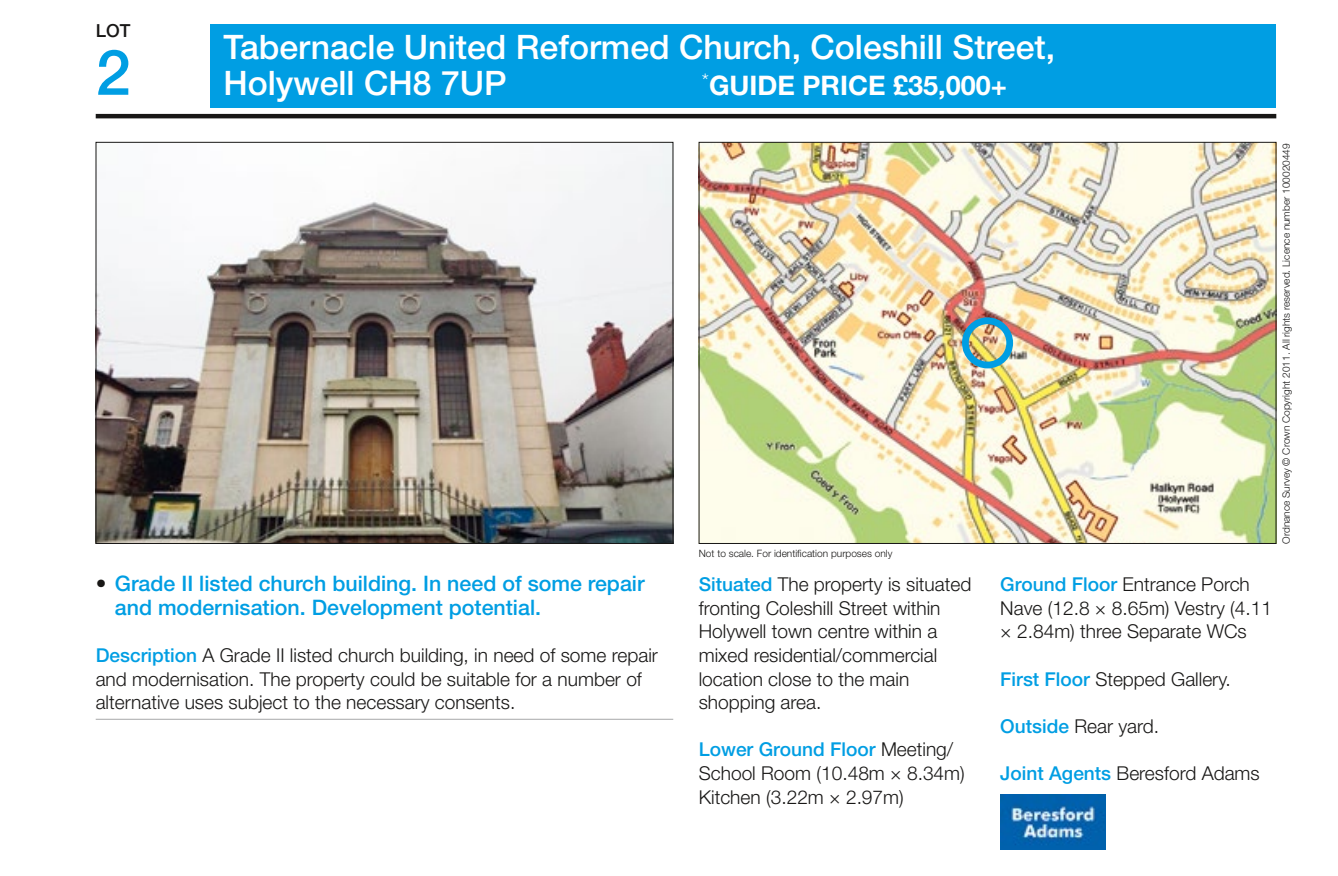
<style>
.page{position:relative;width:1338px;height:876px;background:#fff}
.page>*{position:absolute;margin:0;border:0;box-sizing:border-box;transform-origin:0 0}
.t1{font:500 63px "Helvetica Neue LT Std";color:#009ee3}
.t2{font:500 33.75px "Helvetica Neue LT Std";color:#fff}
.t3{font:700 27px "Helvetica Neue LT Std";color:#fff}
.t4{font:500 21.38px/23.6px "Helvetica Neue LT Std";color:#009ee3}
.t5{font:300 19.12px/23.6px "Helvetica Neue LT Std";color:#181716}
.t6{font:500 18px "Helvetica Neue LT Std";color:#181716}
.t7{font:300 10.12px "Helvetica Neue LT Std";color:#181716}
.s1{color:#181716}
.s2{font-weight:500;color:#009ee3}
</style>
<div class="page">
<div style="left:210px;top:25px;width:1066px;height:83px;background:#009ee3"></div>
<hr style="left:96px;top:114px;width:1180px;height:4px;background:#181716">
<img style="left:98px;top:144px;width:573px;height:398px">
<img style="left:700px;top:144px;width:574px;height:398px">
<hr style="left:96px;top:719px;width:577px;height:1px;background:#b1b2b3">
<img style="left:1000px;top:794px;width:105px;height:56px">
<div style="left:961px;top:317px;width:51px;height:51px;border:7px solid #009ee3;border-radius:50%"></div>
<p class="t6" style="left:96px;top:20px;width:36px">LOT</p>
<h1 class="t1" style="left:96px;top:35px;width:37px">2</h1>
<h2 class="t2" style="left:223px;top:27px;width:833px">Tabernacle United Reformed Church, Coleshill Street,</h2>
<h2 class="t2" style="left:223px;top:63px;width:285px">Holywell CH8 7UP</h2>
<h3 class="t3" style="left:702px;top:68px;width:306px"><sup>*</sup>GUIDE PRICE £35,000+</h3>
<p class="t4" style="left:115px;top:571px;width:531px;text-indent:-19px"><span class="s1">•</span> Grade II listed church building. In need of some repair and modernisation. Development potential.</p>
<p class="t5" style="left:96px;top:643px;width:563px"><span class="s2">Description</span> A Grade II listed church building, in need of some repair and modernisation. The property could be suitable for a number of alternative uses subject to the necessary consents.</p>
<p class="t7" style="left:698px;top:547px;width:195px">Not to scale. For identification purposes only</p>
<p class="t5" style="left:698px;top:572px;width:274px"><span class="s2">Situated</span> The property is situated fronting Coleshill Street within<br>Holywell town centre within a mixed residential/commercial location close to the main shopping area.</p>
<p class="t5" style="left:698px;top:737px;width:267px"><span class="s2">Lower Ground Floor</span> Meeting/<br>School Room (10.48m × 8.34m)<br>Kitchen (3.22m × 2.97m)</p>
<p class="t5" style="left:1000px;top:572px;width:273px"><span class="s2">Ground Floor</span> Entrance Porch<br>Nave (12.8 × 8.65m) Vestry (4.11 × 2.84m) three Separate WCs</p>
<p class="t5" style="left:1000px;top:666px;width:232px"><span class="s2">First Floor</span> Stepped Gallery.</p>
<p class="t5" style="left:1000px;top:714px;width:160px"><span class="s2">Outside</span> Rear yard.</p>
<p class="t5" style="left:1000px;top:761px;width:261px"><span class="s2">Joint Agents</span> Beresford Adams</p>
<p class="t7" style="left:1279px;top:544px;width:402px;rotate:-90deg">Ordnance Survey © Crown Copyright 2011. All rights reserved. Licence number 100020449</p>
</div>
